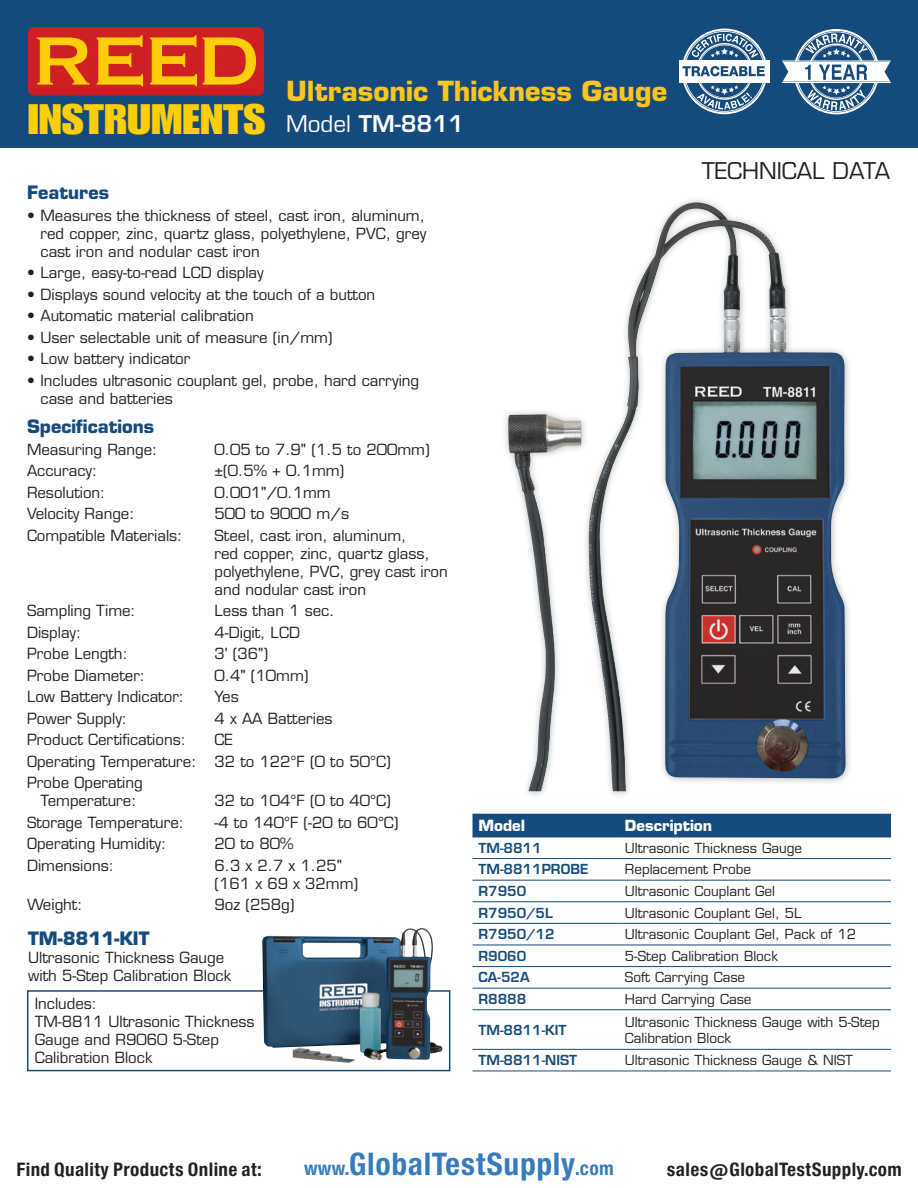
<style>
.page{position:relative;width:918px;height:1188px;background:#fff}
.page>*{position:absolute;margin:0;border:0;box-sizing:border-box;transform-origin:0 0}
.t1{font:41.7px "Impact LT Std";color:#fece08;scale:1.19 1}
.t2{font:41.7px "Impact LT Std";color:#231f20;scale:1.19 1}
.t3{font:29.7px "Europa Gro Nr 2 SBOP Bol Con";letter-spacing:.02em;color:#367bbc}
.t4{font:700 27px "Eurostile LT Std";color:#fec422}
.t5{font:22.5px "Eurostile LT Std";color:#231f20}
.t6{font:600 22.5px "Eurostile LT Std";color:#fff}
.t7{font:700 18px "Eurostile LT Std";color:#144a7c}
.t8{font:17.85px "Europa Gro Nr 2 SBOP Bol Con";letter-spacing:.02em;color:#231f20}
.t9{font:15px/18px "Eurostile LT Std";color:#231f20}
.t10{font:700 15px "Eurostile LT Std";color:#fff}
.t11{font:13.5px/16.2px "Eurostile LT Std";color:#231f20}
.t12{font:600 13.5px "Eurostile LT Std";color:#144a7c}
.s1{font-weight:400}
.s2{font-size:18.3px}
</style>
<div class="page">
<div style="left:0;top:0;width:918px;height:148px;background:#144a7c"></div>
<svg style="left:782px;top:29px;width:109px;height:85px"></svg>
<div style="left:28px;top:27px;width:236px;height:69px;background:#d01e25;border-radius:6px"></div>
<svg style="left:37px;top:37px;width:52px;height:48px"></svg>
<svg style="left:97px;top:35px;width:46px;height:51px"></svg>
<svg style="left:150px;top:35px;width:106px;height:51px"></svg>
<div style="left:501px;top:195px;width:352px;height:603px;background:#231f20;opacity:.3"></div>
<img style="left:589px;top:205px;width:257px;height:586px">
<svg style="left:683px;top:83px;width:83px;height:31px"></svg>
<div style="left:679px;top:62px;width:91px;height:19px;background:#fff"></div>
<hr style="left:679px;top:60px;width:91px;height:1px;background:#fff">
<hr style="left:679px;top:82px;width:91px;height:1px;background:#fff">
<svg style="left:682px;top:29px;width:84px;height:47px"></svg>
<div style="left:472px;top:814px;width:419px;height:23px;background:#144a7c"></div>
<hr style="left:472px;top:837px;width:147px;height:1px;background:#144a7c">
<hr style="left:619px;top:837px;width:272px;height:1px;background:#144a7c">
<hr style="left:472px;top:858px;width:147px;height:1px;background:#144a7c">
<hr style="left:619px;top:858px;width:272px;height:1px;background:#144a7c">
<hr style="left:472px;top:880px;width:147px;height:1px;background:#144a7c">
<hr style="left:619px;top:880px;width:272px;height:1px;background:#144a7c">
<hr style="left:472px;top:901px;width:147px;height:1px;background:#144a7c">
<hr style="left:619px;top:901px;width:272px;height:1px;background:#144a7c">
<hr style="left:472px;top:923px;width:147px;height:1px;background:#144a7c">
<hr style="left:619px;top:923px;width:272px;height:1px;background:#144a7c">
<hr style="left:472px;top:945px;width:147px;height:1px;background:#144a7c">
<hr style="left:619px;top:945px;width:272px;height:1px;background:#144a7c">
<hr style="left:472px;top:966px;width:147px;height:1px;background:#144a7c">
<hr style="left:619px;top:966px;width:272px;height:1px;background:#144a7c">
<hr style="left:472px;top:988px;width:147px;height:1px;background:#144a7c">
<hr style="left:619px;top:988px;width:272px;height:1px;background:#144a7c">
<hr style="left:472px;top:1009px;width:147px;height:1px;background:#144a7c">
<hr style="left:619px;top:1009px;width:272px;height:1px;background:#144a7c">
<hr style="left:472px;top:1049px;width:147px;height:1px;background:#144a7c">
<hr style="left:619px;top:1049px;width:272px;height:1px;background:#144a7c">
<hr style="left:472px;top:1071px;width:147px;height:1px;background:#144a7c">
<hr style="left:619px;top:1071px;width:272px;height:1px;background:#144a7c">
<div style="left:27px;top:990px;width:423px;height:81px;border:2px solid #144a7c"></div>
<img style="left:262px;top:928px;width:181px;height:132px">
<h1 class="t1" style="left:28px;top:95px;width:201px">INSTRUMENTS</h1>
<h3 class="t4" style="left:286px;top:75px;width:383px">Ultrasonic Thickness Gauge</h3>
<h3 class="t6" style="left:286px;top:110px;width:180px"><span class="s1">Model</span> TM-8811</h3>
<h3 class="t5" style="left:702px;top:157px;width:190px">TECHNICAL DATA</h3>
<p class="t7" style="left:27px;top:182px;width:84px">Features</p>
<p class="t9" style="left:40px;top:206px;width:387px;text-align:justify;text-indent:-14px">• Measures the thickness of steel, cast iron, aluminum, red copper, zinc, quartz glass, polyethylene, PVC, grey cast iron and nodular cast iron</p>
<p class="t9" style="left:27px;top:264px;width:238px">• Large, easy-to-read LCD display</p>
<p class="t9" style="left:27px;top:285px;width:350px">• Displays sound velocity at the touch of a button</p>
<p class="t9" style="left:27px;top:307px;width:228px">• Automatic material calibration</p>
<p class="t9" style="left:27px;top:328px;width:307px">• User selectable unit of measure (in/mm)</p>
<p class="t9" style="left:27px;top:350px;width:165px">• Low battery indicator</p>
<p class="t9" style="left:40px;top:371px;width:380px;text-indent:-14px">• Includes ultrasonic couplant gel, probe, hard carrying case and batteries</p>
<p class="t7" style="left:27px;top:416px;width:129px">Specifications</p>
<p class="t9" style="left:27px;top:440px;width:132px">Measuring Range:</p>
<p class="t9" style="left:214px;top:440px;width:217px">0.05 to 7.9" (1.5 to 200mm)</p>
<p class="t9" style="left:27px;top:462px;width:72px">Accuracy:</p>
<p class="t9" style="left:214px;top:462px;width:131px">±(0.5% + 0.1mm)</p>
<p class="t9" style="left:27px;top:483px;width:80px">Resolution:</p>
<p class="t9" style="left:214px;top:483px;width:118px">0.001"/0.1mm</p>
<p class="t9" style="left:27px;top:505px;width:109px">Velocity Range:</p>
<p class="t9" style="left:214px;top:505px;width:136px">500 to 9000 m/s</p>
<p class="t9" style="left:27px;top:526px;width:157px">Compatible Materials:</p>
<p class="t9" style="left:214px;top:526px;width:235px">Steel, cast iron, aluminum,<br>red copper, zinc, quartz glass, polyethylene, PVC, grey cast iron and nodular cast iron</p>
<p class="t9" style="left:27px;top:602px;width:110px">Sampling Time:</p>
<p class="t9" style="left:214px;top:602px;width:122px">Less than 1 sec.</p>
<p class="t9" style="left:27px;top:623px;width:56px">Display:</p>
<p class="t9" style="left:214px;top:623px;width:87px">4-Digit, LCD</p>
<p class="t9" style="left:27px;top:645px;width:102px">Probe Length:</p>
<p class="t9" style="left:214px;top:645px;width:55px">3' (36")</p>
<p class="t9" style="left:27px;top:666px;width:120px">Probe Diameter:</p>
<p class="t9" style="left:214px;top:666px;width:96px">0.4" (10mm)</p>
<p class="t9" style="left:27px;top:688px;width:159px">Low Battery Indicator:</p>
<p class="t9" style="left:214px;top:688px;width:26px">Yes</p>
<p class="t9" style="left:27px;top:709px;width:102px">Power Supply:</p>
<p class="t9" style="left:214px;top:709px;width:120px">4 x AA Batteries</p>
<p class="t9" style="left:27px;top:731px;width:161px">Product Certifications:</p>
<h1 class="t2" style="left:28px;top:249px;width:201px">INSTRUMENTS</h1>
<p class="t9" style="left:27px;top:729px;width:365px;line-height:21.5px;text-indent:188px">CE<br>Operating Temperature: 32 to 122°F (0 to 50°C)<br>Probe Operating</p>
<p class="t9" style="left:40px;top:792px;width:98px">Temperature:</p>
<p class="t9" style="left:214px;top:792px;width:178px">32 to 104°F (0 to 40°C)</p>
<p class="t9" style="left:27px;top:814px;width:159px">Storage Temperature:</p>
<p class="t9" style="left:214px;top:814px;width:186px">-4 to 140°F (-20 to 60°C)</p>
<p class="t9" style="left:27px;top:835px;width:141px">Operating Humidity:</p>
<p class="t9" style="left:214px;top:835px;width:81px">20 to 80%</p>
<p class="t9" style="left:27px;top:857px;width:88px">Dimensions:</p>
<p class="t9" style="left:214px;top:857px;width:145px">6.3 x 2.7 x 1.25" (161 x 69 x 32mm)</p>
<p class="t9" style="left:27px;top:896px;width:57px">Weight:</p>
<p class="t9" style="left:214px;top:896px;width:81px">9oz (258g)</p>
<p class="t7" style="left:28px;top:927px;width:123px">TM-8811-KIT</p>
<p class="t9" style="left:28px;top:949px;width:204px">Ultrasonic Thickness Gauge with 5-Step Calibration Block</p>
<p class="t9" style="left:35px;top:994px;width:221px">Includes:<br>TM-8811 Ultrasonic Thickness<br>Gauge and R9060 5-Step<br>Calibration Block</p>
<p class="t10" style="left:478px;top:816px;width:48px">Model</p>
<p class="t10" style="left:625px;top:816px;width:89px">Description</p>
<p class="t12" style="left:478px;top:839px;width:65px">TM-8811</p>
<p class="t11" style="left:625px;top:840px;width:179px">Ultrasonic Thickness Gauge</p>
<p class="t12" style="left:478px;top:861px;width:111px">TM-8811PROBE</p>
<p class="t11" style="left:625px;top:861px;width:128px">Replacement Probe</p>
<p class="t12" style="left:478px;top:883px;width:49px">R7950</p>
<p class="t11" style="left:625px;top:883px;width:152px">Ultrasonic Couplant Gel</p>
<p class="t12" style="left:478px;top:904px;width:76px">R7950/5L</p>
<p class="t11" style="left:625px;top:905px;width:178px">Ultrasonic Couplant Gel, 5L</p>
<p class="t12" style="left:478px;top:926px;width:78px">R7950/12</p>
<p class="t11" style="left:625px;top:926px;width:233px">Ultrasonic Couplant Gel, Pack of 12</p>
<p class="t12" style="left:478px;top:947px;width:49px">R9060</p>
<p class="t11" style="left:625px;top:948px;width:155px">5-Step Calibration Block</p>
<p class="t12" style="left:478px;top:969px;width:53px">CA-52A</p>
<p class="t11" style="left:625px;top:969px;width:122px">Soft Carrying Case</p>
<p class="t12" style="left:478px;top:991px;width:49px">R8888</p>
<p class="t11" style="left:625px;top:991px;width:128px">Hard Carrying Case</p>
<p class="t12" style="left:478px;top:1021px;width:90px">TM-8811-KIT</p>
<p class="t11" style="left:625px;top:1014px;width:257px">Ultrasonic Thickness Gauge with 5-Step<br>Calibration Block</p>
<p class="t12" style="left:478px;top:1052px;width:100px">TM-8811-NIST</p>
<p class="t11" style="left:625px;top:1052px;width:230px">Ultrasonic Thickness Gauge &amp; NIST</p>
<p class="t8" style="left:16px;top:1159px;width:247px">Find Quality Products Online at:</p>
<h2 class="t3" style="left:304px;top:1147px;width:311px"><span class="s2">www.</span>GlobalTestSupply<span class="s2">.com</span></h2>
<p class="t8" style="left:667px;top:1159px;width:236px">sales@GlobalTestSupply.com</p>
</div>
